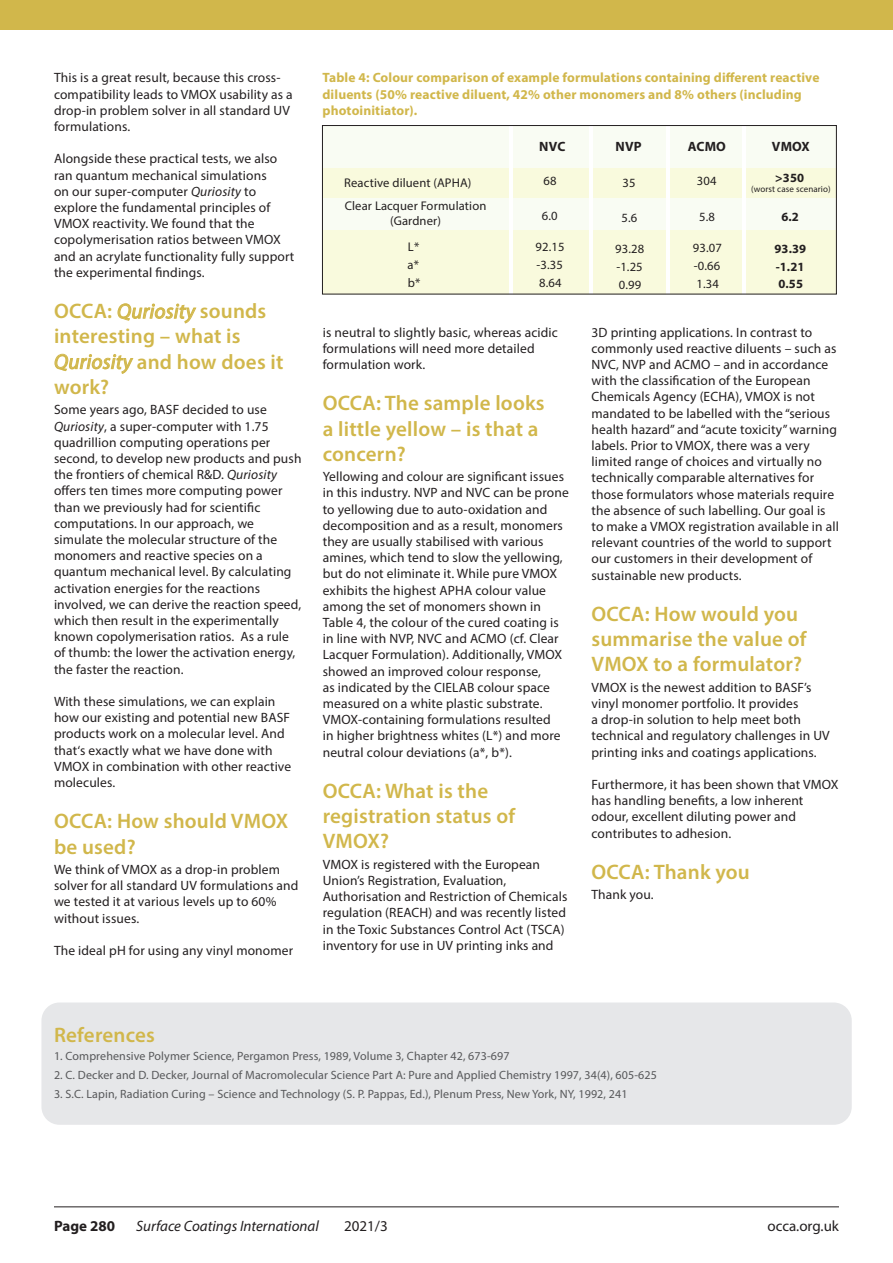
<style>
.page{position:relative;width:893px;height:1263px;background:#fff}
.page>*{position:absolute;margin:0;border:0;box-sizing:border-box;transform-origin:0 0}
.t1{font:600 21px/25.2px "Myriad Pro";letter-spacing:.01em;color:#d1b74b}
.t2{font:italic 15px "Myriad Pro";color:#231f20}
.t3{font:15px "Myriad Pro";color:#231f20}
.t4{font:700 15px "Myriad Pro";color:#231f20}
.t5{font:13.5px/16.2px "Myriad Pro";letter-spacing:.01em;color:#231f20}
.t6{font:700 13.5px/16.2px "Myriad Pro";letter-spacing:.01em;color:#d1b74b}
.t7{font:700 13.5px "Myriad Pro";letter-spacing:.01em;color:#231f20}
.t8{font:12.6px "Myriad Pro";letter-spacing:.01em;color:#231f20}
.t9{font:700 12.6px "Myriad Pro";letter-spacing:.01em;color:#231f20}
.t10{font:12px "Myriad Pro";letter-spacing:.01em;color:#57585a}
.t11{font:9px "Myriad Pro";letter-spacing:.01em;color:#231f20}
.s1{font-style:italic}
.s2{font-weight:400;font-style:italic}
</style>
<div class="page">
<hr style="left:54px;top:1206px;width:785px;height:1px;background:#231f20">
<div style="left:41px;top:1002px;width:811px;height:123px;background:#e6e7e9;border-radius:18px"></div>
<div style="left:0;top:0;width:893px;height:30px;background:#d1b74b"></div>
<div style="left:322px;top:126px;width:515px;height:168px;background:#f9fcf3"></div>
<div style="left:322px;top:169px;width:515px;height:29px;background:#f9fadd"></div>
<div style="left:322px;top:231px;width:515px;height:63px;background:#f9fadd"></div>
<hr style="left:509px;top:126px;width:4px;height:168px;background:#fff">
<hr style="left:589px;top:126px;width:4px;height:168px;background:#fff">
<hr style="left:666px;top:126px;width:4px;height:168px;background:#fff">
<hr style="left:742px;top:126px;width:4px;height:169px;background:#fff">
<div style="left:322px;top:125px;width:515px;height:169px;border:1px solid #231f20"></div>
<p class="t5" style="left:54px;top:70px;width:240px">This is a great result, because this cross&shy;compatibility leads to VMOX usability as a drop-in problem solver in all standard UV formulations.</p>
<p class="t5" style="left:54px;top:151px;width:242px">Alongside these practical tests, we also ran quantum mechanical simulations<br>on our super-computer <span class="s1">Quriosity</span> to explore the fundamental principles of VMOX reactivity. We found that the copolymerisation ratios between VMOX and an acrylate functionality fully support the experimental findings.</p>
<p class="t1" style="left:54px;top:298px;width:231px">OCCA: <span class="s2">Quriosity</span> sounds interesting – what is<br><span class="s2">Quriosity</span> and how does it work?</p>
<p class="t5" style="left:54px;top:401px;width:249px">Some years ago, BASF decided to use <span class="s1">Quriosity</span>, a super-computer with 1.75 quadrillion computing operations per second, to develop new products and push the frontiers of chemical R&amp;D. <span class="s1">Quriosity </span>offers ten times more computing power than we previously had for scientific computations. In our approach, we simulate the molecular structure of the monomers and reactive species on a quantum mechanical level. By calculating activation energies for the reactions involved, we can derive the reaction speed, which then result in the experimentally known copolymerisation ratios. As a rule of thumb: the lower the activation energy, the faster the reaction.</p>
<p class="t5" style="left:54px;top:693px;width:239px">With these simulations, we can explain how our existing and potential new BASF products work on a molecular level. And that‘s exactly what we have done with VMOX in combination with other reactive molecules.</p>
<p class="t1" style="left:54px;top:808px;width:236px">OCCA: How should VMOX be used?</p>
<p class="t5" style="left:54px;top:861px;width:246px">We think of VMOX as a drop-in problem solver for all standard UV formulations and we tested it at various levels up to 60% without issues.</p>
<p class="t5" style="left:54px;top:942px;width:241px">The ideal pH for using any vinyl monomer</p>
<p class="t6" style="left:322px;top:69px;width:498px">Table 4: Colour comparison of example formulations containing different reactive diluents (50% reactive diluent, 42% other monomers and 8% others (including photoinitiator).</p>
<p class="t7" style="left:539px;top:137px;width:28px">NVC</p>
<p class="t7" style="left:616px;top:137px;width:28px">NVP</p>
<p class="t7" style="left:688px;top:137px;width:40px">ACMO</p>
<p class="t7" style="left:772px;top:138px;width:39px">VMOX</p>
<p class="t8" style="left:543px;top:173px;width:15px">68</p>
<p class="t8" style="left:623px;top:175px;width:15px">35</p>
<p class="t8" style="left:697px;top:173px;width:21px">304</p>
<p class="t8" style="left:344px;top:175px;width:129px">Reactive diluent (APHA)</p>
<p class="t8" style="left:345px;top:198px;width:143px">Clear Lacquer Formulation</p>
<p class="t8" style="left:390px;top:213px;width:52px">(Gardner)</p>
<p class="t8" style="left:542px;top:208px;width:17px">6.0</p>
<p class="t8" style="left:699px;top:209px;width:17px">5.8</p>
<p class="t8" style="left:693px;top:240px;width:30px">93.07</p>
<p class="t8" style="left:694px;top:258px;width:28px">-0.66</p>
<p class="t8" style="left:697px;top:276px;width:24px">1.34</p>
<p class="t8" style="left:622px;top:210px;width:17px">5.6</p>
<p class="t8" style="left:615px;top:241px;width:30px">93.28</p>
<p class="t8" style="left:616px;top:259px;width:28px">-1.25</p>
<p class="t8" style="left:619px;top:277px;width:24px">0.99</p>
<p class="t8" style="left:408px;top:239px;width:13px">L*</p>
<p class="t8" style="left:536px;top:239px;width:30px">92.15</p>
<p class="t8" style="left:408px;top:257px;width:13px">a*</p>
<p class="t8" style="left:537px;top:257px;width:28px">-3.35</p>
<p class="t8" style="left:408px;top:275px;width:14px">b*</p>
<p class="t8" style="left:539px;top:275px;width:24px">8.64</p>
<p class="t9" style="left:775px;top:170px;width:30px">&gt;350</p>
<p class="t11" style="left:751px;top:183px;width:81px">(worst case scenario)</p>
<p class="t9" style="left:781px;top:209px;width:19px">6.2</p>
<p class="t9" style="left:774px;top:240px;width:33px">93.39</p>
<p class="t9" style="left:776px;top:258px;width:30px">-1.21</p>
<p class="t9" style="left:778px;top:276px;width:26px">0.55</p>
<p class="t5" style="left:323px;top:324px;width:237px">is neutral to slightly basic, whereas acidic formulations will need more detailed formulation work.</p>
<p class="t1" style="left:323px;top:390px;width:223px">OCCA: The sample looks a little yellow – is that a concern?</p>
<p class="t5" style="left:323px;top:468px;width:248px">Yellowing and colour are significant issues in this industry. NVP and NVC can be prone to yellowing due to auto-oxidation and decomposition and as a result, monomers they are usually stabilised with various amines, which tend to slow the yellowing, but do not eliminate it. While pure VMOX exhibits the highest APHA colour value among the set of monomers shown in Table 4, the colour of the cured coating is in line with NVP, NVC and ACMO (cf. Clear Lacquer Formulation). Additionally, VMOX showed an improved colour response,<br>as indicated by the CIELAB colour space measured on a white plastic substrate.<br>VMOX-containing formulations resulted<br>in higher brightness whites (L*) and more neutral colour deviations (a*, b*).</p>
<p class="t1" style="left:323px;top:778px;width:194px">OCCA: What is the registration status of<br>VMOX?</p>
<p class="t5" style="left:323px;top:856px;width:246px">VMOX is registered with the European Union’s Registration, Evaluation, Authorisation and Restriction of Chemicals regulation (REACH) and was recently listed in the Toxic Substances Control Act (TSCA) inventory for use in UV printing inks and</p>
<p class="t5" style="left:591px;top:324px;width:249px">3D printing applications. In contrast to commonly used reactive diluents – such as NVC, NVP and ACMO – and in accordance with the classification of the European Chemicals Agency (ECHA), VMOX is not mandated to be labelled with the “serious health hazard” and “acute toxicity” warning labels. Prior to VMOX, there was a very limited range of choices and virtually no technically comparable alternatives for those formulators whose materials require the absence of such labelling. Our goal is to make a VMOX registration available in all relevant countries of the world to support our customers in their development of sustainable new products.</p>
<p class="t1" style="left:591px;top:601px;width:217px">OCCA: How would you summarise the value of<br>VMOX to a formulator?</p>
<p class="t5" style="left:591px;top:679px;width:240px">VMOX is the newest addition to BASF’s vinyl monomer portfolio. It provides<br>a drop-in solution to help meet both technical and regulatory challenges in UV printing inks and coatings applications.</p>
<p class="t5" style="left:591px;top:776px;width:248px">Furthermore, it has been shown that VMOX has handling benefits, a low inherent odour, excellent diluting power and contributes to adhesion.</p>
<p class="t1" style="left:591px;top:859px;width:160px">OCCA: Thank you</p>
<p class="t5" style="left:591px;top:887px;width:64px">Thank you.</p>
<p class="t1" style="left:54px;top:1021px;width:103px">References</p>
<p class="t10" style="left:54px;top:1049px;width:457px">1. Comprehensive Polymer Science, Pergamon Press, 1989, Volume 3, Chapter 42, 673-697</p>
<p class="t10" style="left:54px;top:1067px;width:604px">2. C. Decker and D. Decker, Journal of Macromolecular Science Part A: Pure and Applied Chemistry 1997, 34(4), 605-625</p>
<p class="t10" style="left:54px;top:1086px;width:575px">3. S.C. Lapin, Radiation Curing – Science and Technology (S. P. Pappas, Ed.), Plenum Press, New York, NY, 1992, 241</p>
<p class="t4" style="left:54px;top:1216px;width:63px">Page 280</p>
<p class="t2" style="left:136px;top:1216px;width:184px">Surface Coatings International</p>
<p class="t3" style="left:344px;top:1216px;width:45px">2021/3</p>
<p class="t3" style="left:767px;top:1217px;width:73px">occa.org.uk</p>
</div>
